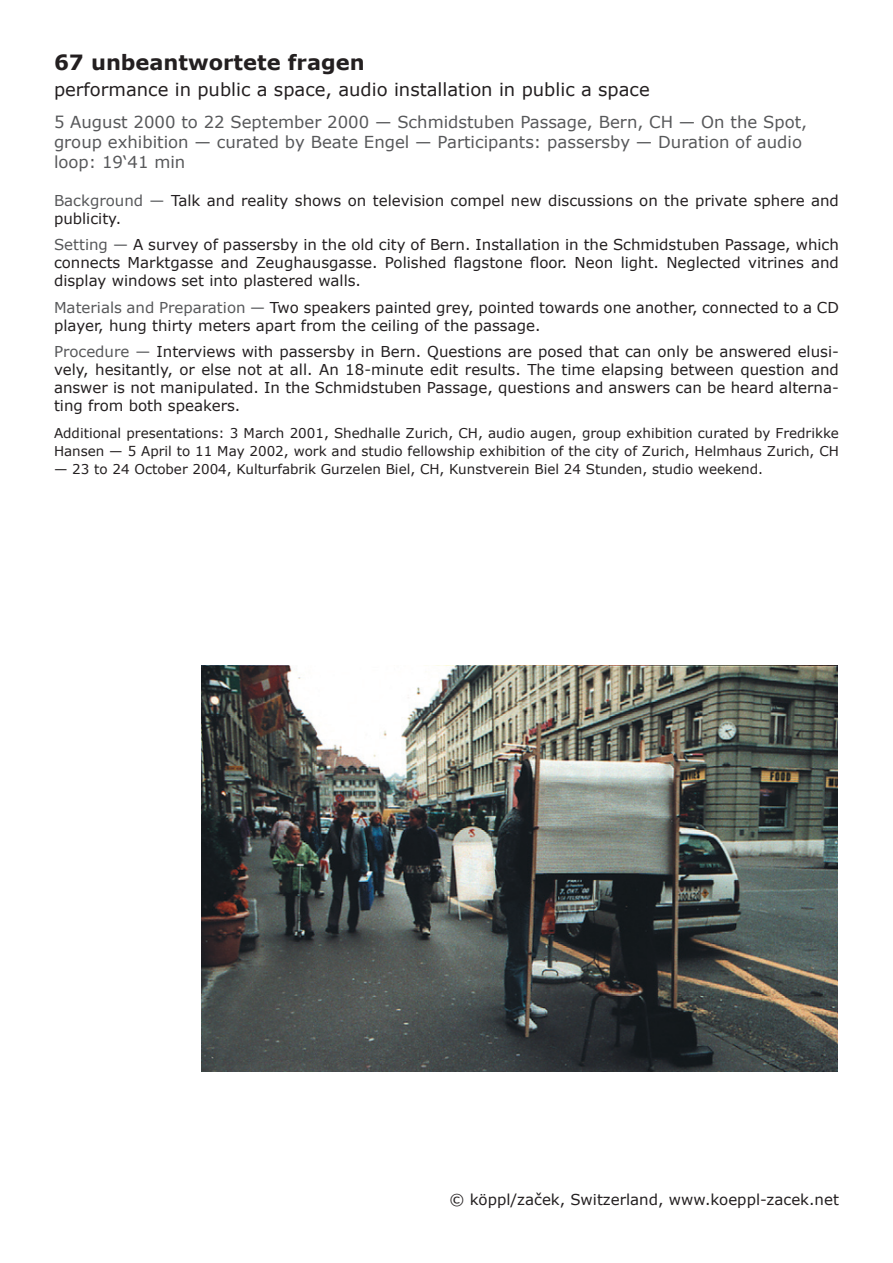
<style>
.page{position:relative;width:893px;height:1263px;background:#fff}
.page>*{position:absolute;margin:0;border:0;box-sizing:border-box;transform-origin:0 0}
.t1{font:700 21px "Verdana";color:#231f20}
.t2{font:18px "Verdana";color:#231f20}
.t3{font:16.5px/19.8px "Verdana";color:#57585a}
.t4{font:15px/18px "Verdana";color:#231f20}
.t5{font:13.5px/18px "Verdana";color:#231f20}
.s1{color:#57585a}
</style>
<div class="page">
<img style="left:202px;top:665px;width:636px;height:406px">
<h1 class="t1" style="left:54px;top:49px;width:312px">67 unbeantwortete fragen</h1>
<p class="t2" style="left:54px;top:78px;width:597px">performance in public a space, audio installation in public a space</p>
<p class="t3" style="left:54px;top:113px;width:755px">5 August 2000 to 22 September 2000 — Schmidstuben Passage, Bern, CH — On the Spot, group exhibition — curated by Beate Engel — Participants: passersby — Duration of audio loop: 19‘41 min</p>
<p class="t4" style="left:54px;top:192px;width:786px"><span class="s1">Background —</span> Talk and reality shows on television compel new discussions on the private sphere and publicity.</p>
<p class="t4" style="left:54px;top:236px;width:786px;text-align:justify"><span class="s1">Setting —</span> A survey of passersby in the old city of Bern. Installation in the Schmidstuben Passage, which connects Marktgasse and Zeughausgasse. Polished flagstone floor. Neon light. Neglected vitrines and display windows set into plastered walls.</p>
<p class="t4" style="left:54px;top:299px;width:786px"><span class="s1">Materials and Preparation —</span> Two speakers painted grey, pointed towards one another, connected to a CD player, hung thirty meters apart from the ceiling of the passage.</p>
<p class="t4" style="left:54px;top:343px;width:786px;text-align:justify"><span class="s1">Procedure —</span> Interviews with passersby in Bern. Questions are posed that can only be answered elusi&shy;vely, hesitantly, or else not at all. An 18-minute edit results. The time elapsing between question and answer is not manipulated. In the Schmidstuben Passage, questions and answers can be heard alterna&shy;ting from both speakers.</p>
<p class="t5" style="left:54px;top:424px;width:786px">Additional presentations: 3 March 2001, Shedhalle Zurich, CH, audio augen, group exhibition curated by Fredrikke<br>Hansen — 5 April to 11 May 2002, work and studio fellowship exhibition of the city of Zurich, Helmhaus Zurich, CH</p>
<p class="t5" style="left:54px;top:460px;width:710px">— 23 to 24 October 2004, Kulturfabrik Gurzelen Biel, CH, Kunstverein Biel 24 Stunden, studio weekend.</p>
<p class="t4" style="left:449px;top:1190px;width:391px">© köppl/začek, Switzerland, www.koeppl-zacek.net</p>
</div>
